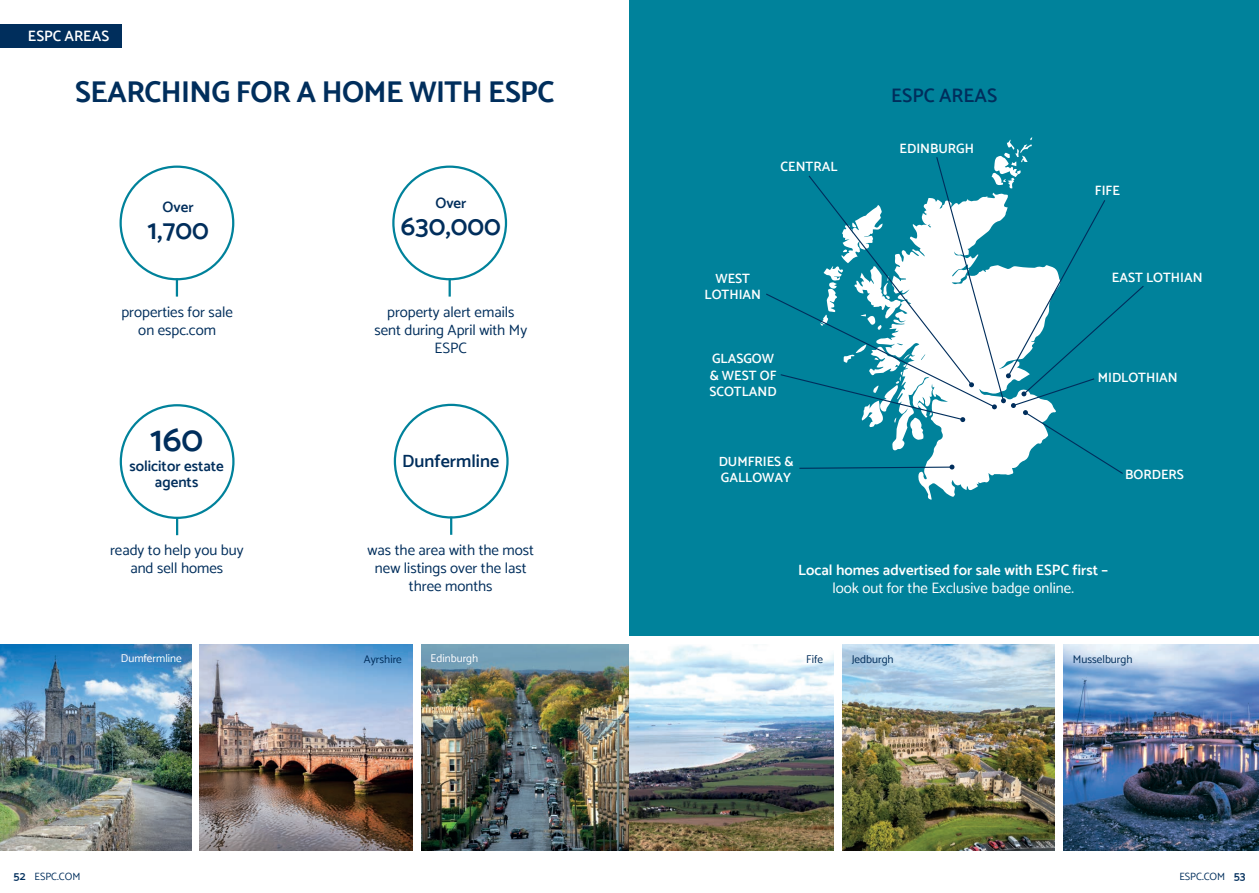
<style>
.page{position:relative;width:1259px;height:893px;background:#fff}
.page>*{position:absolute;margin:0;border:0;box-sizing:border-box;transform-origin:0 0}
.t1{font:600 36px "Catamaran";color:#002e5c}
.body_text{font:700 30px "Catamaran";letter-spacing:-.02em;color:#002e5c}
.t2{font:600 27.75px "Catamaran";color:#002e5c}
.body_text-2{font:600 19.5px "Catamaran";color:#002e5c}
.body_text-3{font:600 18px "Catamaran";color:#002e5c}
.body_text-4{font:15px/18px "Catamaran";color:#002e5c;text-align:center}
.body_text-5{font:600 15px/18px "Catamaran";color:#fff;text-align:center}
.t3{font:600 15px/16.5px "Catamaran";color:#002e5c;text-align:center}
.body_text-6{font:600 13.5px/16.2px "Catamaran";color:#fff}
.body_text-7{font:600 12px "Catamaran";color:#002e5c}
.body_text-8{font:11.25px "Catamaran";color:#002e5c}
.body_text-9{font:11.25px "Catamaran";color:#fff}
.body_text-10{font:10.5px "Catamaran";color:#002e5c}
.s1{font-weight:400}
</style>
<div class="page">
<div style="left:0;top:24px;width:122px;height:24px;background:#002e5c"></div>
<hr style="left:448px;top:278px;width:3px;height:19px;background:#00829b">
<div style="left:392px;top:166px;width:115px;height:114px;border:2px solid #00829b;border-radius:50%"></div>
<svg style="left:176px;top:519px;width:2px;height:16px"></svg>
<div style="left:120px;top:404px;width:114px;height:115px;border:2px solid #00829b;border-radius:50%"></div>
<svg style="left:450px;top:519px;width:2px;height:16px"></svg>
<div style="left:394px;top:404px;width:114px;height:115px;border:2px solid #00829b;border-radius:50%"></div>
<div style="left:629px;top:0;width:630px;height:635px;background:#00829b"></div>
<svg style="left:918px;top:475px;width:75px;height:25px"></svg>
<svg style="left:766px;top:137px;width:378px;height:338px"></svg>
<svg style="left:176px;top:280px;width:2px;height:17px"></svg>
<div style="left:119px;top:166px;width:115px;height:114px;border:2px solid #00829b;border-radius:50%"></div>
<img style="left:200px;top:644px;width:212px;height:206px">
<img style="left:421px;top:644px;width:412px;height:206px">
<img style="left:0;top:644px;width:191px;height:206px">
<img style="left:842px;top:644px;width:212px;height:206px">
<img style="left:1063px;top:644px;width:196px;height:206px">
<p class="body_text-5" style="left:28px;top:27px;width:83px">ESPC AREAS</p>
<p class="body_text" style="left:75px;top:75px;width:480px">SEARCHING FOR A HOME WITH ESPC</p>
<p class="t3" style="left:163px;top:199px;width:33px">Over</p>
<p class="t2" style="left:148px;top:214px;width:63px">1,700</p>
<p class="body_text-4" style="left:121px;top:303px;width:113px">properties for sale on espc.com</p>
<p class="t1" style="left:150px;top:418px;width:54px">160</p>
<p class="t3" style="left:129px;top:457px;width:96px">solicitor estate agents</p>
<p class="body_text-4" style="left:110px;top:541px;width:135px">ready to help you buy and sell homes</p>
<p class="t3" style="left:435px;top:195px;width:33px">Over</p>
<p class="t2" style="left:401px;top:209px;width:101px">630,000</p>
<p class="body_text-4" style="left:374px;top:303px;width:154px">property alert emails sent during April with My<br>ESPC</p>
<p class="body_text-3" style="left:402px;top:450px;width:98px">Dunfermline</p>
<p class="body_text-4" style="left:367px;top:540px;width:168px">was the area with the most new listings over the last three months</p>
<p class="body_text-2" style="left:891px;top:84px;width:107px">ESPC AREAS</p>
<p class="body_text-6" style="left:780px;top:158px;width:58px">CENTRAL</p>
<p class="body_text-6" style="left:704px;top:270px;width:58px;text-align:center">WEST<br>LOTHIAN</p>
<p class="body_text-6" style="left:709px;top:351px;width:69px">GLASGOW &amp; WEST OF<br>SCOTLAND</p>
<p class="body_text-6" style="left:718px;top:453px;width:76px">DUMFRIES &amp;<br>GALLOWAY</p>
<p class="body_text-6" style="left:899px;top:141px;width:76px">EDINBURGH</p>
<p class="body_text-6" style="left:1095px;top:182px;width:26px">FIFE</p>
<p class="body_text-6" style="left:1112px;top:269px;width:92px">EAST LOTHIAN</p>
<p class="body_text-6" style="left:1097px;top:370px;width:81px">MIDLOTHIAN</p>
<p class="body_text-6" style="left:1125px;top:466px;width:60px">BORDERS</p>
<p class="body_text-5" style="left:798px;top:561px;width:311px">Local homes advertised for sale with ESPC first – <span class="s1">look out for the Exclusive badge online.</span></p>
<p class="body_text-9" style="left:121px;top:652px;width:62px">Dumfermline</p>
<p class="body_text-8" style="left:364px;top:652px;width:39px">Ayrshire</p>
<p class="body_text-9" style="left:431px;top:652px;width:49px">Edinburgh</p>
<p class="body_text-8" style="left:806px;top:652px;width:18px">Fife</p>
<p class="body_text-8" style="left:851px;top:652px;width:43px">Jedburgh</p>
<p class="body_text-8" style="left:1073px;top:652px;width:61px">Musselburgh</p>
<p class="body_text-7" style="left:14px;top:868px;width:13px">52</p>
<p class="body_text-10" style="left:35px;top:870px;width:47px">ESPC.COM</p>
<p class="body_text-10" style="left:1179px;top:870px;width:47px">ESPC.COM</p>
<p class="body_text-7" style="left:1233px;top:868px;width:13px">53</p>
</div>
